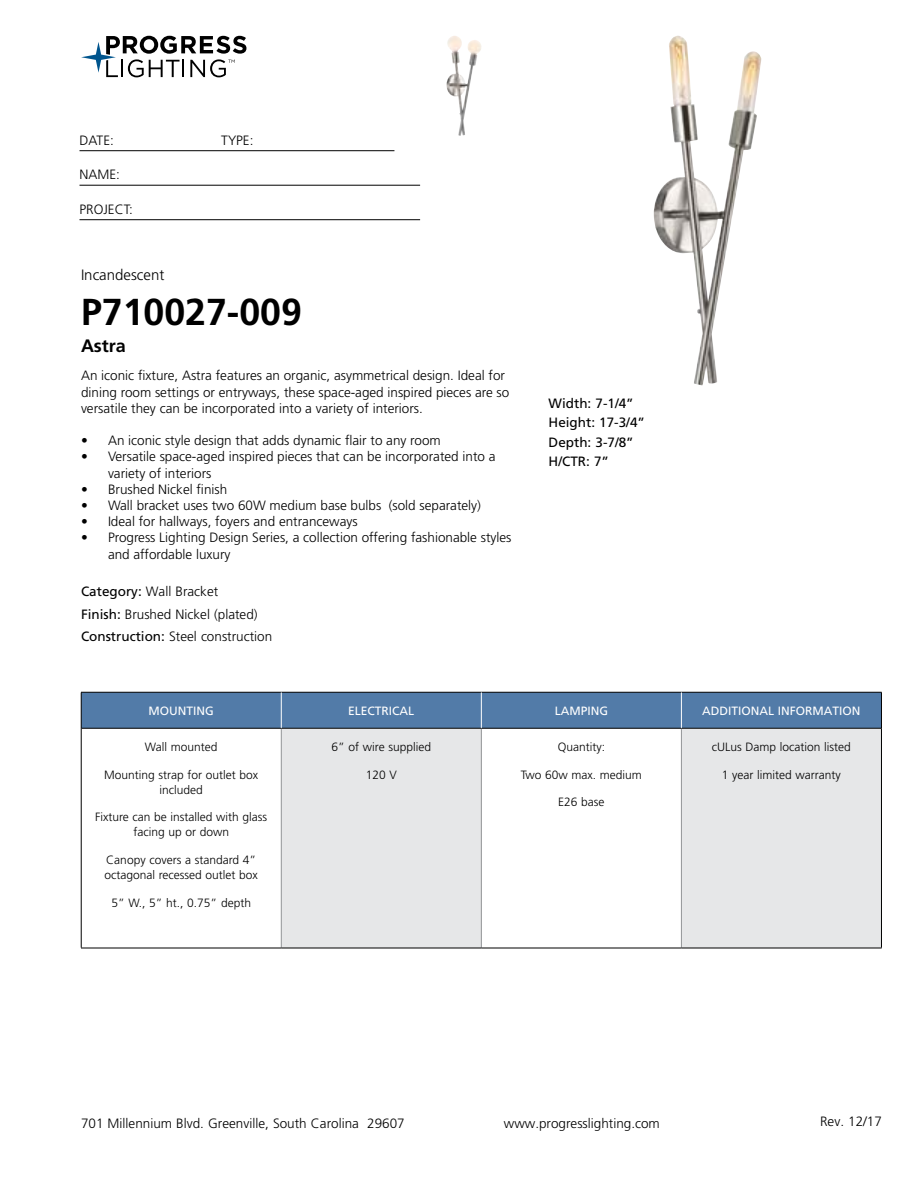
<style>
.page{position:relative;width:918px;height:1188px;background:#fff}
.page>*{position:absolute;margin:0;border:0;box-sizing:border-box;transform-origin:0 0}
.t1{font:700 37.5px "Frutiger LT Std";color:#000}
.t2{font:700 18px "Frutiger LT Std";color:#000}
.t3{font:300 15px "Frutiger LT Std";color:#000}
.t4{font:300 13.5px/16.2px "Frutiger LT Std";color:#000}
.t5{font:13.5px/19.5px "Frutiger LT Std";color:#000}
.t6{font:300 12px/15px "Frutiger LT Std";color:#000;text-align:center}
.t7{font:12px "Frutiger LT Std";color:#fff}
.s1{font-weight:400}
</style>
<div class="page">
<svg style="left:81px;top:36px;width:165px;height:41px"></svg>
<hr style="left:80px;top:150px;width:314px;height:1px;background:#000">
<hr style="left:80px;top:185px;width:340px;height:1px;background:#000">
<hr style="left:80px;top:219px;width:340px;height:1px;background:#000">
<div style="left:82px;top:693px;width:799px;height:35px;background:#527ba8"></div>
<div style="left:281px;top:728px;width:200px;height:220px;background:#e6e7e8"></div>
<div style="left:681px;top:728px;width:200px;height:220px;background:#e6e7e8"></div>
<hr style="left:281px;top:729px;width:1px;height:219px;background:#939598">
<hr style="left:481px;top:729px;width:1px;height:219px;background:#939598">
<hr style="left:681px;top:729px;width:1px;height:219px;background:#939598">
<hr style="left:81px;top:728px;width:200px;height:1px;background:#000">
<hr style="left:281px;top:728px;width:200px;height:1px;background:#000">
<hr style="left:481px;top:728px;width:200px;height:1px;background:#000">
<hr style="left:681px;top:728px;width:200px;height:1px;background:#000">
<hr style="left:81px;top:948px;width:200px;height:1px;background:#000">
<hr style="left:281px;top:948px;width:200px;height:1px;background:#000">
<hr style="left:481px;top:948px;width:200px;height:1px;background:#000">
<hr style="left:681px;top:948px;width:201px;height:1px;background:#000">
<hr style="left:81px;top:692px;width:200px;height:1px;background:#000">
<hr style="left:81px;top:692px;width:1px;height:36px;background:#000">
<hr style="left:281px;top:692px;width:200px;height:1px;background:#000">
<hr style="left:481px;top:692px;width:200px;height:1px;background:#000">
<hr style="left:681px;top:692px;width:201px;height:1px;background:#000">
<hr style="left:881px;top:692px;width:1px;height:36px;background:#000">
<hr style="left:81px;top:728px;width:1px;height:220px;background:#000">
<hr style="left:881px;top:728px;width:1px;height:220px;background:#000">
<hr style="left:281px;top:692px;width:1px;height:36px;background:#fff">
<hr style="left:681px;top:692px;width:1px;height:36px;background:#fff">
<hr style="left:481px;top:692px;width:1px;height:36px;background:#fff">
<img style="left:654px;top:36px;width:108px;height:349px">
<img style="left:446px;top:36px;width:35px;height:100px">
<p class="t4" style="left:80px;top:132px;width:36px">DATE:</p>
<p class="t4" style="left:221px;top:132px;width:34px">TYPE:</p>
<p class="t4" style="left:80px;top:167px;width:42px">NAME:</p>
<p class="t4" style="left:80px;top:201px;width:55px">PROJECT:</p>
<p class="t3" style="left:81px;top:266px;width:85px">Incandescent</p>
<h1 class="t1" style="left:81px;top:290px;width:222px">P710027-009</h1>
<h2 class="t2" style="left:81px;top:335px;width:46px">Astra</h2>
<p class="t4" style="left:81px;top:368px;width:430px">An iconic fixture, Astra features an organic, asymmetrical design. Ideal for dining room settings or entryways, these space-aged inspired pieces are so versatile they can be incorporated into a variety of interiors.</p>
<p class="t4" style="left:81px;top:433px;width:361px">• An iconic style design that adds dynamic flair to any room</p>
<p class="t4" style="left:108px;top:449px;width:389px;text-indent:-27px">• Versatile space-aged inspired pieces that can be incorporated into a variety of interiors</p>
<p class="t4" style="left:81px;top:481px;width:148px">• Brushed Nickel finish</p>
<p class="t4" style="left:81px;top:497px;width:402px">• Wall bracket uses two 60W medium base bulbs (sold separately)</p>
<p class="t4" style="left:81px;top:514px;width:278px">• Ideal for hallways, foyers and entranceways</p>
<p class="t4" style="left:108px;top:530px;width:405px;text-indent:-27px">• Progress Lighting Design Series, a collection offering fashionable styles and affordable luxury</p>
<p class="t4" style="left:81px;top:580px;width:193px;line-height:22.5px"><span class="s1">Category:</span> Wall Bracket<br><span class="s1">Finish:</span> Brushed Nickel (plated)<br><span class="s1">Construction:</span> Steel construction</p>
<p class="t5" style="left:549px;top:393px;width:98px">Width: 7-1/4”<br>Height: 17-3/4”<br>Depth: 3-7/8”<br>H/CTR: 7”</p>
<p class="t7" style="left:149px;top:704px;width:67px">MOUNTING</p>
<p class="t7" style="left:348px;top:704px;width:68px">ELECTRICAL</p>
<p class="t7" style="left:555px;top:704px;width:55px">LAMPING</p>
<p class="t7" style="left:702px;top:704px;width:160px">ADDITIONAL INFORMATION</p>
<p class="t6" style="left:145px;top:739px;width:74px">Wall mounted</p>
<p class="t6" style="left:104px;top:767px;width:156px">Mounting strap for outlet box included</p>
<p class="t6" style="left:95px;top:810px;width:174px">Fixture can be installed with glass facing up or down</p>
<p class="t6" style="left:105px;top:853px;width:155px;text-align:left">Canopy covers a standard 4” octagonal recessed outlet box</p>
<p class="t6" style="left:111px;top:895px;width:141px">5” W., 5” ht., 0.75” depth</p>
<p class="t6" style="left:332px;top:739px;width:101px">6” of wire supplied</p>
<p class="t6" style="left:366px;top:767px;width:33px">120 V</p>
<p class="t6" style="left:712px;top:739px;width:141px">cULus Damp location listed</p>
<p class="t6" style="left:722px;top:767px;width:120px">1 year limited warranty</p>
<p class="t6" style="left:558px;top:739px;width:49px">Quantity:</p>
<p class="t6" style="left:521px;top:767px;width:123px">Two 60w max. medium</p>
<p class="t6" style="left:558px;top:795px;width:48px">E26 base</p>
<p class="t4" style="left:81px;top:1115px;width:325px">701 Millennium Blvd. Greenville, South Carolina 29607</p>
<p class="t4" style="left:504px;top:1115px;width:158px">www.progresslighting.com</p>
<p class="t4" style="left:820px;top:1114px;width:63px">Rev. 12/17</p>
</div>
